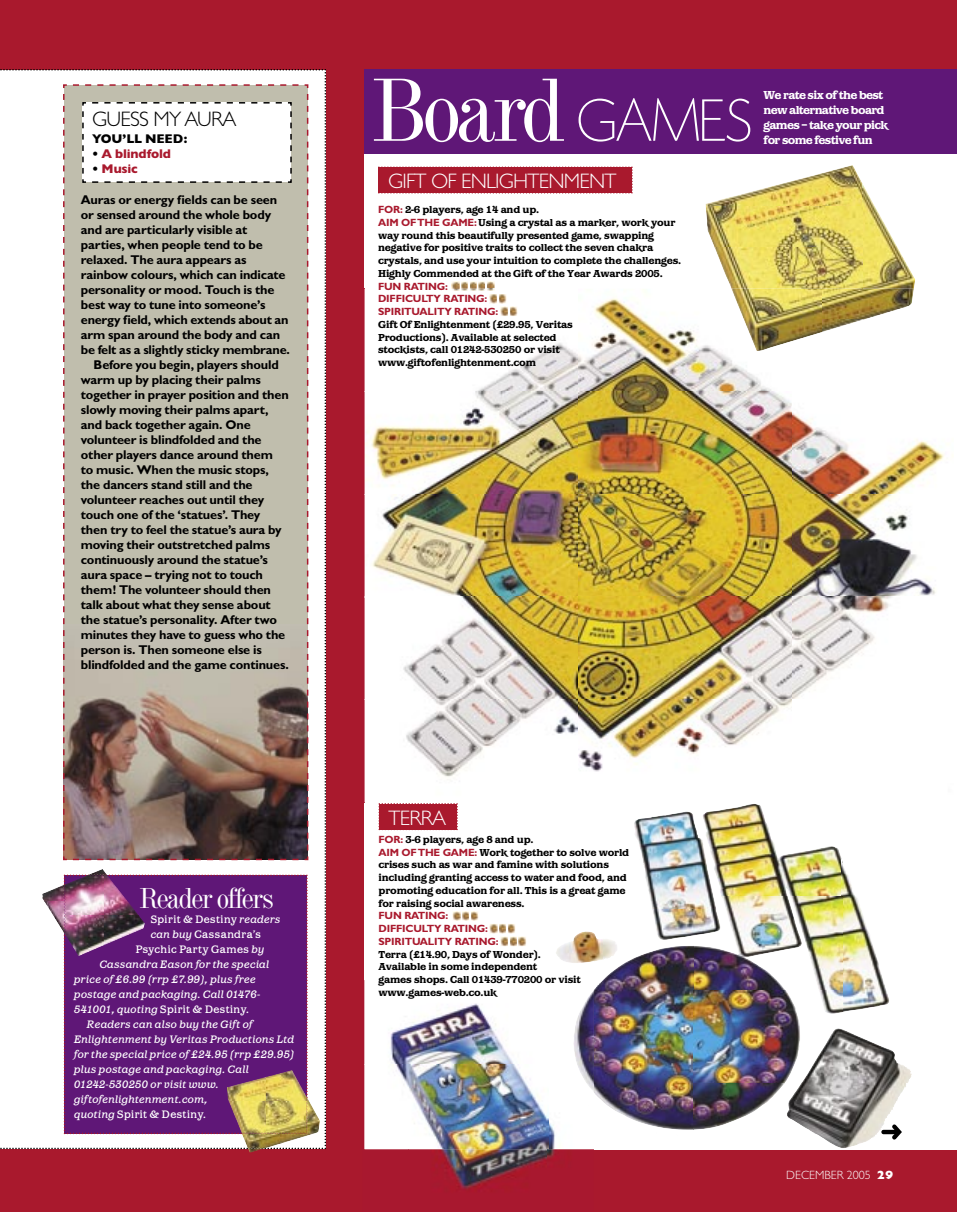
<style>
.page{position:relative;width:957px;height:1212px;background:#a9192d}
.page>*{position:absolute;margin:0;border:0;box-sizing:border-box;transform-origin:0 0}
.t1{font:93px "Torino Modern";letter-spacing:-.01em;color:#fff}
.t2{font:30px "Torino Modern";letter-spacing:-.015em;color:#fff}
.t3{font:300 21px "Gill Sans";letter-spacing:-.035em;color:#fff}
.t4{font:300 21px "Gill Sans";letter-spacing:-.035em;color:#000}
.t5{font:700 12.75px "Gill Sans";letter-spacing:-.015em;color:#000}
.t6{font:800 12.75px "Gill Sans";letter-spacing:-.015em;color:#a9192d}
.t7{font:800 12.75px "Gill Sans";letter-spacing:-.015em;color:#000}
.t8{font:800 12px/15px "Barcelona EF";letter-spacing:-.06em;color:#fff}
.t9{font:300 12px "Gill Sans";color:#fff}
.t10{font:italic 500 11.25px "Barcelona EF";letter-spacing:-.02em;color:#fff}
.t11{font:500 11.25px "Barcelona EF";letter-spacing:-.015em;color:#fff}
.t12{font:800 10.5px/12.8px "Barcelona EF";letter-spacing:-.02em;color:#000}
.t13{font:700 10.5px/12.8px "Gill Sans";letter-spacing:-.02em;color:#a9192d}
.s1{color:#000}
.s2{font-style:italic}
.s3{font-style:normal}
.s4{font-family:"Today SH";font-weight:300;font-stretch:expanded;font-size:63px}
.s5{font-family:"Gill Sans";font-weight:700;color:#a9192d}
.s6{font-weight:800}
</style>
<div class="page">
<div style="left:0;top:70px;width:325px;height:1078px;background:#fff"></div>
<svg style="left:0;top:1147px;width:323px;height:2px"></svg>
<svg style="left:324px;top:69px;width:2px;height:1080px"></svg>
<svg style="left:0;top:69px;width:323px;height:2px"></svg>
<div style="left:364px;top:144px;width:593px;height:1005px;background:#fff"></div>
<img style="left:364px;top:289px;width:580px;height:513px">
<img style="left:364px;top:1149px;width:44px;height:1px">
<img style="left:408px;top:1149px;width:186px;height:41px">
<img style="left:364px;top:980px;width:191px;height:169px">
<img style="left:627px;top:774px;width:64px;height:24px">
<img style="left:693px;top:804px;width:149px;height:279px">
<img style="left:842px;top:861px;width:47px;height:151px">
<img style="left:594px;top:961px;width:99px;height:165px">
<img style="left:693px;top:1083px;width:92px;height:43px">
<img style="left:573px;top:990px;width:21px;height:102px">
<img style="left:634px;top:806px;width:114px;height:103px">
<img style="left:796px;top:806px;width:46px;height:52px">
<img style="left:573px;top:931px;width:30px;height:32px">
<img style="left:844px;top:861px;width:45px;height:102px">
<img style="left:603px;top:909px;width:193px;height:52px">
<img style="left:748px;top:960px;width:96px;height:3px">
<img style="left:785px;top:1028px;width:106px;height:98px">
<svg style="left:573px;top:1030px;width:1px;height:13px"></svg>
<img style="left:810px;top:1043px;width:81px;height:25px">
<img style="left:799px;top:1072px;width:92px;height:25px">
<img style="left:766px;top:1104px;width:125px;height:18px">
<img style="left:655px;top:1126px;width:226px;height:10px">
<svg style="left:63px;top:84px;width:245px;height:776px;background:#b0a899"></svg>
<svg style="left:452px;top:911px;width:26px;height:10px"></svg>
<svg style="left:489px;top:924px;width:37px;height:22px"></svg>
<svg style="left:452px;top:281px;width:66px;height:35px"></svg>
<div style="left:364px;top:69px;width:593px;height:84px;background:#5f1777"></div>
<svg style="left:881px;top:1124px;width:21px;height:15px"></svg>
<img style="left:705px;top:165px;width:210px;height:124px">
<img style="left:731px;top:289px;width:91px;height:62px">
<img style="left:822px;top:289px;width:92px;height:31px">
<img style="left:822px;top:320px;width:46px;height:31px">
<div style="left:378px;top:167px;width:254px;height:27px;background:#a9192d"></div>
<div style="left:378px;top:803px;width:80px;height:27px;background:#a9192d"></div>
<svg style="left:82px;top:102px;width:210px;height:81px"></svg>
<img style="left:248px;top:1149px;width:15px;height:4px">
<img style="left:242px;top:1134px;width:66px;height:14px">
<svg style="left:247px;top:1147px;width:19px;height:2px"></svg>
<svg style="left:64px;top:874px;width:244px;height:260px;background:#692575"></svg>
<img style="left:42px;top:869px;width:64px;height:32px">
<img style="left:44px;top:901px;width:20px;height:32px">
<img style="left:65px;top:875px;width:80px;height:81px">
<img style="left:64px;top:884px;width:1px;height:51px">
<img style="left:85px;top:874px;width:22px;height:2px">
<h3 class="t4" style="left:92px;top:107px;width:146px">GUESS MY AURA</h3>
<p class="t7" style="left:92px;top:131px;width:97px">YOU’LL NEED:</p>
<p class="t6" style="left:92px;top:146px;width:80px"><span class="s1">•</span> A blindfold</p>
<p class="t6" style="left:92px;top:161px;width:47px"><span class="s1">•</span> Music</p>
<p class="t5" style="left:81px;top:192px;width:198px">Auras or energy fields can be seen</p>
<p class="t5" style="left:81px;top:207px;width:192px">or sensed around the whole body</p>
<p class="t5" style="left:81px;top:222px;width:168px">and are particularly visible at</p>
<p class="t5" style="left:81px;top:237px;width:184px">parties, when people tend to be</p>
<p class="t5" style="left:81px;top:252px;width:167px">relaxed. The aura appears as</p>
<p class="t5" style="left:81px;top:267px;width:206px">rainbow colours, which can indicate</p>
<p class="t5" style="left:81px;top:282px;width:195px">personality or mood. Touch is the</p>
<p class="t5" style="left:81px;top:297px;width:186px">best way to tune into someone’s</p>
<p class="t5" style="left:81px;top:312px;width:209px">energy field, which extends about an</p>
<p class="t5" style="left:81px;top:327px;width:201px">arm span around the body and can</p>
<p class="t5" style="left:81px;top:342px;width:211px">be felt as a slightly sticky membrane.</p>
<p class="t5" style="left:94px;top:357px;width:187px">Before you begin, players should</p>
<p class="t5" style="left:81px;top:372px;width:182px">warm up by placing their palms</p>
<p class="t5" style="left:81px;top:387px;width:209px">together in prayer position and then</p>
<p class="t5" style="left:81px;top:402px;width:189px">slowly moving their palms apart,</p>
<p class="t5" style="left:81px;top:417px;width:171px">and back together again. One</p>
<p class="t5" style="left:81px;top:432px;width:182px">volunteer is blindfolded and the</p>
<p class="t5" style="left:81px;top:447px;width:194px">other players dance around them</p>
<p class="t5" style="left:81px;top:462px;width:190px">to music. When the music stops,</p>
<p class="t5" style="left:81px;top:477px;width:173px">the dancers stand still and the</p>
<p class="t5" style="left:81px;top:492px;width:185px">volunteer reaches out until they</p>
<p class="t5" style="left:81px;top:507px;width:181px">touch one of the ‘statues’. They</p>
<p class="t5" style="left:81px;top:522px;width:202px">then try to feel the statue’s aura by</p>
<p class="t5" style="left:81px;top:537px;width:191px">moving their outstretched palms</p>
<p class="t5" style="left:81px;top:552px;width:189px">continuously around the statue’s</p>
<p class="t5" style="left:81px;top:567px;width:184px">aura space – trying not to touch</p>
<p class="t5" style="left:81px;top:582px;width:192px">them! The volunteer should then</p>
<p class="t5" style="left:81px;top:597px;width:191px">talk about what they sense about</p>
<p class="t5" style="left:81px;top:612px;width:198px">the statue’s personality. After two</p>
<p class="t5" style="left:81px;top:627px;width:206px">minutes they have to guess who the</p>
<p class="t5" style="left:81px;top:642px;width:183px">person is. Then someone else is</p>
<p class="t5" style="left:81px;top:657px;width:210px">blindfolded and the game continues.</p>
<h2 class="t2" style="left:140px;top:883px;width:135px">Reader offers</h2>
<p class="t11" style="left:150px;top:913px;width:132px">Spirit &amp; Destiny <span class="s2">readers</span></p>
<p class="t11" style="left:150px;top:928px;width:112px"><span class="s2">can buy</span> Cassandra’s</p>
<p class="t11" style="left:135px;top:943px;width:131px">Psychic Party Games <span class="s2">by</span></p>
<p class="t10" style="left:99px;top:958px;width:171px">Cassandra Eason for the special</p>
<p class="t10" style="left:74px;top:973px;width:184px">price of £6.99 (rrp £7.99), plus free</p>
<p class="t10" style="left:74px;top:988px;width:188px">postage and packaging. Call 01476-</p>
<p class="t10" style="left:74px;top:1003px;width:177px">541001, quoting <span class="s3">Spirit &amp; Destiny</span>.</p>
<p class="t10" style="left:87px;top:1018px;width:168px">Readers can also buy the Gift of</p>
<p class="t10" style="left:74px;top:1033px;width:222px">Enlightenment by Veritas Productions Ltd</p>
<p class="t10" style="left:74px;top:1048px;width:222px">for the special price of £24.95 (rrp £29.95)</p>
<p class="t10" style="left:74px;top:1063px;width:177px">plus postage and packaging. Call</p>
<p class="t10" style="left:74px;top:1078px;width:147px">01242-530250 or visit www.</p>
<p class="t10" style="left:74px;top:1093px;width:135px">giftofenlightenment.com,</p>
<p class="t11" style="left:74px;top:1108px;width:134px"><span class="s2">quoting</span> Spirit &amp; Destiny<span class="s2">.</span></p>
<h1 class="t1" style="left:373px;top:65px;width:380px">Board <span class="s4">GAMES</span></h1>
<h3 class="t3" style="left:388px;top:169px;width:230px">GIFT OF ENLIGHTENMENT</h3>
<p class="t12" style="left:378px;top:203px;width:305px"><span class="s5">FOR:</span> 2-6 players, age 14 and up.<br><span class="s5">AIM OF THE GAME:</span> Using a crystal as a marker, work your way round this beautifully presented game, swapping negative for positive traits to collect the seven chakra crystals, and use your intuition to complete the challenges.<br>Highly Commended at the Gift of the Year Awards 2005.</p>
<p class="t13" style="left:378px;top:280px;width:122px">FUN RATING:<br>DIFFICULTY RATING:<br>SPIRITUALITY RATING:</p>
<p class="t12" style="left:378px;top:318px;width:196px">Gift Of Enlightenment (£29.95, Veritas Productions). Available at selected stockists, call 01242-530250 or visit www.giftofenlightenment.com</p>
<p class="t8" style="left:763px;top:88px;width:126px">We rate six of the best new alternative board games – take your pick for some festive fun</p>
<h3 class="t3" style="left:388px;top:806px;width:59px">TERRA</h3>
<p class="t12" style="left:378px;top:833px;width:252px"><span class="s5">FOR:</span> 3-6 players, age 8 and up.<br><span class="s5">AIM OF THE GAME:</span> Work together to solve world crises such as war and famine with solutions including granting access to water and food, and promoting education for all. This is a great game for raising social awareness.</p>
<p class="t13" style="left:378px;top:909px;width:122px">FUN RATING:<br>DIFFICULTY RATING:<br>SPIRITUALITY RATING:</p>
<p class="t12" style="left:378px;top:948px;width:204px">Terra (£14.90, Days of Wonder).<br>Available in some independent<br>games shops. Call 01439-770200 or visit www.games-web.co.uk</p>
<p class="t9" style="left:786px;top:1168px;width:108px">DECEMBER 2005 <span class="s6">29</span></p>
</div>
